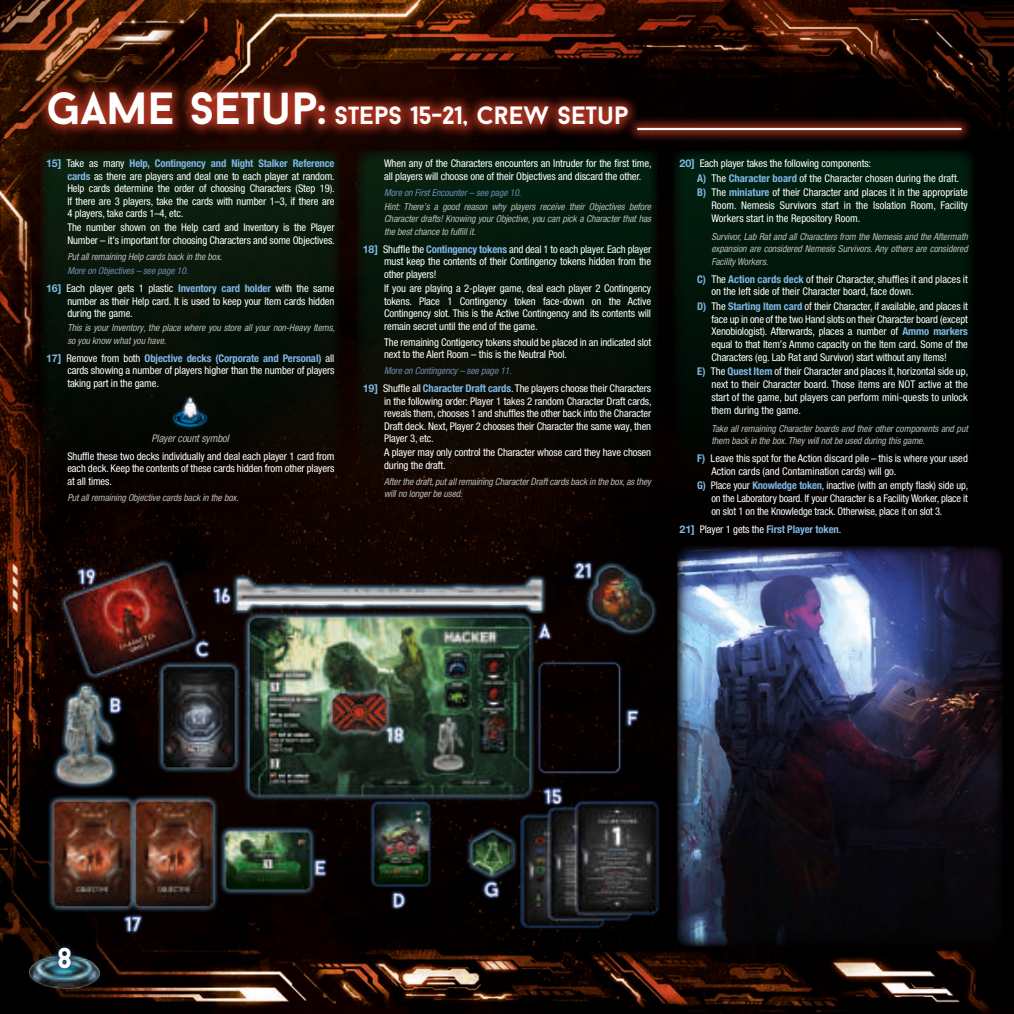
<style>
.page{position:relative;width:1014px;height:1014px;background:#fff}
.page>*{position:absolute;margin:0;border:0;box-sizing:border-box;transform-origin:0 0}
.t1{font:700 28.75px "Baron Neue";color:#fff}
.t2{font:700 25px "Baron Neue";color:#fff}
.t3{font:condensed 10.62px/12.5px "Helvetica Neue LT Pro";letter-spacing:-.01em;color:#fff;text-align:justify}
.t4{font:700 condensed 10.62px "Helvetica Neue LT Pro";letter-spacing:-.01em;color:#80b7e4}
.t5{font:italic condensed 10.62px "Helvetica Neue LT Pro";letter-spacing:-.01em;color:#b6b8b7}
.t6{font:italic condensed 9.62px/12.5px "Helvetica Neue LT Pro";letter-spacing:-.01em;color:#b6b8b7}
.t7{font:italic condensed 9.62px "Helvetica Neue LT Pro";letter-spacing:-.01em;color:#6c87ae}
.s1{font-size:45px}
.s2{font-weight:700;font-stretch:normal;color:#80b7e4}
.s3{font-weight:700;color:#80b7e4}
.s4{font-stretch:normal}
.s5{font-weight:400;color:#fff}
</style>
<div class="page">
<img style="left:0;top:0;width:1013px;height:1013px">
<div style="left:672px;top:150px;width:302px;height:385px;background:linear-gradient(to bottom,#002010,#020000);border-radius:7px"></div>
<div style="left:356px;top:150px;width:302px;height:385px;background:linear-gradient(to bottom,#022010,#100100);border-radius:7px"></div>
<div style="left:40px;top:150px;width:300px;height:385px;background:linear-gradient(to bottom,#0a2210,#080000);border-radius:7px"></div>
<img style="left:28px;top:943px;width:72px;height:54px">
<img style="left:677px;top:546px;width:326px;height:400px">
<img style="left:41px;top:551px;width:623px;height:385px">
<div style="left:51px;top:940px;width:27px;height:36px;background:#112748;opacity:.75"></div>
<img style="left:173px;top:394px;width:35px;height:35px">
<div style="left:35px;top:79px;width:939px;height:64px;background:#cf3d26;opacity:.75"></div>
<hr style="left:637px;top:128px;width:324px;height:2px;background:#fff">
<h2 class="t2" style="left:46px;top:100px;width:584px"><span class="s1">GAME SETUP:</span> STEPS 15-21, CREW SETUP</h2>
<p class="t3" style="left:67px;top:157px;width:269px;text-indent:-21px"><span class="s2">15]</span> Take as many <span class="s3">Help, Contingency and Night Stalker Reference cards</span> as there are players and deal one to each player at random.<br>Help cards determine the order of choosing Characters (Step 19).<br>If there are 3 players, take the cards with number 1–3, if there are 4 players, take cards 1–4, etc.</p>
<p class="t3" style="left:67px;top:221px;width:269px">The number shown on the Help card and Inventory is the Player<br>Number – it’s important for choosing Characters and some Objectives.</p>
<p class="t6" style="left:67px;top:250px;width:156px">Put all remaining Help cards back in the box.</p>
<p class="t7" style="left:67px;top:265px;width:122px">More on Objectives – see page 10.</p>
<p class="t3" style="left:67px;top:282px;width:268px;text-indent:-21px"><span class="s2">16]</span> Each player gets 1 plastic <span class="s3">Inventory card holder</span> with the same number as their Help card. It is used to keep your Item cards hidden during the game.</p>
<p class="t6" style="left:67px;top:321px;width:269px">This is your Inventory, the place where you store all your non-Heavy Items, so you know what you have.</p>
<p class="t3" style="left:67px;top:351px;width:268px;text-indent:-21px"><span class="s2">17]</span> Remove from both <span class="s3">Objective decks (Corporate and Personal)</span> all cards showing a number of players higher than the number of players taking part in the game.</p>
<p class="t5" style="left:152px;top:432px;width:79px">Player count symbol</p>
<p class="t3" style="left:67px;top:449px;width:268px">Shuffle these two decks individually and deal each player 1 card from each deck. Keep the contents of these cards hidden from other players at all times.</p>
<p class="t6" style="left:67px;top:491px;width:173px">Put all remaining Objective cards back in the box.</p>
<p class="t3" style="left:384px;top:157px;width:269px">When any of the Characters encounters an Intruder for the first time, all players will choose one of their Objectives and discard the other.</p>
<p class="t7" style="left:384px;top:187px;width:139px">More on First Encounter – see page 10.</p>
<p class="t6" style="left:384px;top:200px;width:268px;text-align:justify">Hint: There’s a good reason why players receive their Objectives before Character drafts! Knowing your Objective, you can pick a Character that has the best chance to fulfill it.</p>
<p class="t3" style="left:384px;top:243px;width:268px;text-indent:-21px"><span class="s2">18]</span> Shuffle the <span class="s3">Contingency tokens</span> and deal 1 to each player. Each player must keep the contents of their Contingency tokens hidden from the other players!</p>
<p class="t3" style="left:384px;top:282px;width:268px">If you are playing a 2-player game, deal each player 2 Contingency tokens. Place 1 Contingency token face-down on the Active Contingency slot. This is the Active Contingency and its contents will remain secret until the end of the game.</p>
<p class="t3" style="left:384px;top:335px;width:268px">The remaining Contigency tokens should be placed in an indicated slot next to the Alert Room – this is the Neutral Pool.</p>
<p class="t7" style="left:384px;top:365px;width:129px">More on Contingency – see page 11.</p>
<p class="t3" style="left:384px;top:382px;width:269px;text-indent:-21px"><span class="s2">19]</span> Shuffle all <span class="s3">Character Draft cards</span>. The players choose their Characters in the following order: Player 1 takes 2 random Character Draft cards, reveals them, chooses 1 and shuffles the other back into the Character Draft deck. Next, Player 2 chooses their Character the same way, then Player 3, etc.</p>
<p class="t3" style="left:384px;top:446px;width:268px">A player may only control the Character whose card they have chosen during the draft.</p>
<p class="t6" style="left:384px;top:475px;width:268px">After the draft, put all remaining Character Draft cards back in the box, as they will no longer be used.</p>
<p class="t3" style="left:697px;top:156px;width:272px;line-height:14.5px;text-align:left;text-indent:-18px"><span class="s2">20]</span> Each player takes the following components:<br><span class="s3">A)</span> The <span class="s3">Character board</span> of the Character chosen during the draft.<br><span class="s3">B)</span> The <span class="s3">miniature</span> of their Character and places it in the appropriate</p>
<p class="t3" style="left:711px;top:199px;width:258px">Room. Nemesis Survivors start in the Isolation Room, Facility<br>Workers start in the Repository Room.</p>
<p class="t6" style="left:711px;top:230px;width:258px;text-align:justify">Survivor, Lab Rat and all Characters from the Nemesis and the Aftermath expansion are considered Nemesis Survivors. Any others are considered Facility Workers.</p>
<p class="t3" style="left:711px;top:272px;width:258px;text-indent:-14px"><span class="s3">C)</span> The <span class="s3">Action cards deck</span> of their Character, shuffles it and places it on the left side of their Character board, face down.</p>
<p class="t3" style="left:711px;top:299px;width:258px;text-indent:-14px"><span class="s3">D)</span> The <span class="s3">Starting Item card</span> of their Character, if available, and places it face up in one of the two Hand slots on their Character board (except Xenobiologist). Afterwards, places a number of <span class="s3">Ammo markers </span>equal to that Item’s Ammo capacity on the Item card. Some of the Characters (eg. Lab Rat and Survivor) start without any Items!</p>
<p class="t3" style="left:711px;top:365px;width:258px;text-indent:-14px"><span class="s3">E)</span> The <span class="s3">Quest Item</span> of their Character and places it, horizontal side up, next to their Character board. Those items are NOT active at the start of the game, but players can perform mini-quests to unlock them during the game.</p>
<p class="t6" style="left:711px;top:422px;width:258px">Take all remaining Character boards and their other components and put them back in the box. They will not be used during this game.</p>
<p class="t3" style="left:711px;top:452px;width:258px;text-indent:-14px"><span class="s3">F)</span> Leave this spot for the Action discard pile – this is where your used<br>Action cards (and Contamination cards) will go.</p>
<p class="t3" style="left:711px;top:479px;width:258px;text-indent:-14px"><span class="s3">G)</span> Place your <span class="s3">Knowledge token</span>, inactive (with an empty flask) side up, on the Laboratory board. If your Character is a Facility Worker, place it on slot 1 on the Knowledge track. Otherwise, place it on slot 3.</p>
<p class="t4" style="left:679px;top:522px;width:163px"><span class="s4">21]</span> <span class="s5">Player 1 gets the</span> First Player token<span class="s5">.</span></p>
<h1 class="t1" style="left:58px;top:939px;width:16px">8</h1>
</div>
